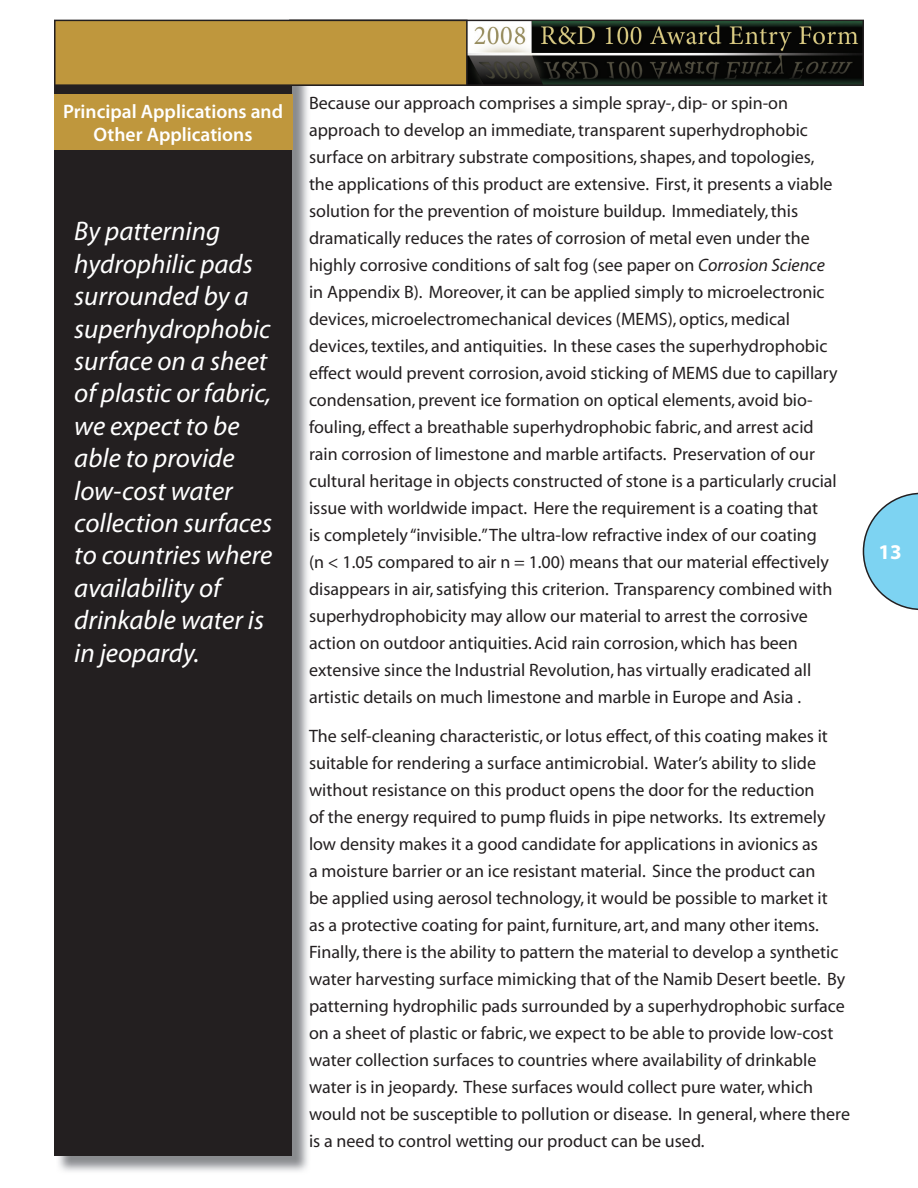
<style>
.page{position:relative;width:918px;height:1188px;background:#fff}
.page>*{position:absolute;margin:0;border:0;box-sizing:border-box;transform-origin:0 0}
.t1{font:italic 27px/32.4px "Myriad Pro";color:#fff}
.t2{font:700 21px "Myriad";color:#fff}
.t3{font:600 19.5px/23.4px "Myriad Pro";color:#fff;text-align:center}
.t4{font:18px/27px "Myriad";color:#231f20}
.s1{font-style:italic}
</style>
<div class="page">
<svg style="left:863px;top:493px;width:55px;height:117px"></svg>
<img style="left:56px;top:86px;width:252px;height:1086px">
<div style="left:54px;top:54px;width:238px;height:1101px;background:#231f20"></div>
<svg style="left:54px;top:20px;width:810px;height:66px;background:#776435"></svg>
<div style="left:54px;top:94px;width:238px;height:56px;background:#bf973d"></div>
<p class="t3" style="left:63px;top:101px;width:222px">Principal Applications and<br>Other Applications</p>
<p class="t1" style="left:74px;top:217px;width:200px">By patterning hydrophilic pads surrounded by a superhydrophobic surface on a sheet of plastic or fabric, we expect to be able to provide low-cost water collection surfaces to countries where availability of drinkable water is in jeopardy.</p>
<p class="t4" style="left:309px;top:91px;width:530px">Because our approach comprises a simple spray-, dip- or spin-on approach to develop an immediate, transparent superhydrophobic surface on arbitrary substrate compositions, shapes, and topologies, the applications of this product are extensive. First, it presents a viable solution for the prevention of moisture buildup. Immediately, this dramatically reduces the rates of corrosion of metal even under the highly corrosive conditions of salt fog (see paper on <span class="s1">Corrosion Science </span>in Appendix B). Moreover, it can be applied simply to microelectronic devices, microelectromechanical devices (MEMS), optics, medical devices, textiles, and antiquities. In these cases the superhydrophobic effect would prevent corrosion, avoid sticking of MEMS due to capillary condensation, prevent ice formation on optical elements, avoid bio&shy;fouling, effect a breathable superhydrophobic fabric, and arrest acid rain corrosion of limestone and marble artifacts. Preservation of our cultural heritage in objects constructed of stone is a particularly crucial issue with worldwide impact. Here the requirement is a coating that<br>is completely “invisible.” The ultra-low refractive index of our coating<br>(n &lt; 1.05 compared to air n = 1.00) means that our material effectively disappears in air, satisfying this criterion. Transparency combined with superhydrophobicity may allow our material to arrest the corrosive action on outdoor antiquities. Acid rain corrosion, which has been extensive since the Industrial Revolution, has virtually eradicated all artistic details on much limestone and marble in Europe and Asia .</p>
<p class="t4" style="left:309px;top:724px;width:543px">The self-cleaning characteristic, or lotus effect, of this coating makes it suitable for rendering a surface antimicrobial. Water’s ability to slide without resistance on this product opens the door for the reduction<br>of the energy required to pump fluids in pipe networks. Its extremely low density makes it a good candidate for applications in avionics as<br>a moisture barrier or an ice resistant material. Since the product can<br>be applied using aerosol technology, it would be possible to market it<br>as a protective coating for paint, furniture, art, and many other items.<br>Finally, there is the ability to pattern the material to develop a synthetic water harvesting surface mimicking that of the Namib Desert beetle. By patterning hydrophilic pads surrounded by a superhydrophobic surface on a sheet of plastic or fabric, we expect to be able to provide low-cost water collection surfaces to countries where availability of drinkable water is in jeopardy. These surfaces would collect pure water, which would not be susceptible to pollution or disease. In general, where there is a need to control wetting our product can be used.</p>
<p class="t2" style="left:879px;top:544px;width:25px">13</p>
</div>
